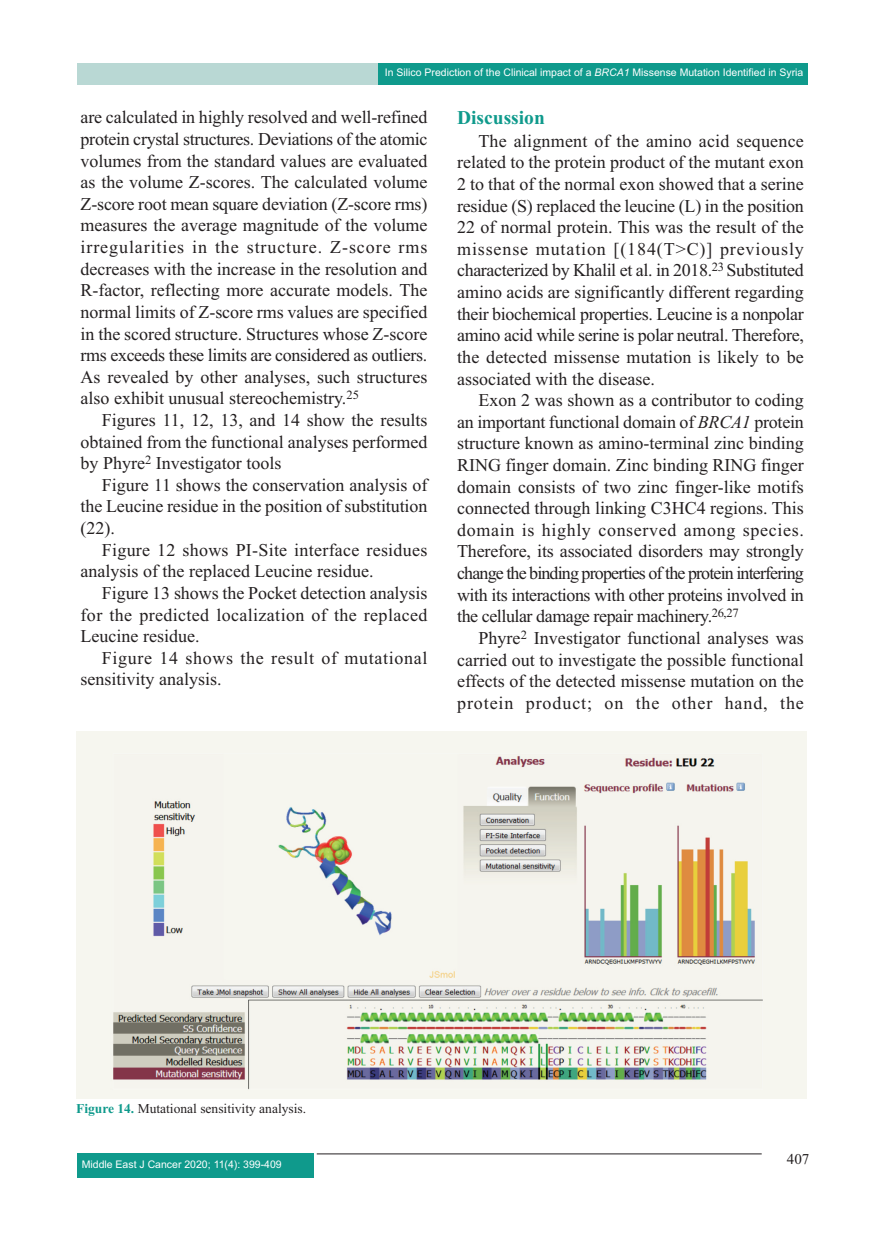
<style>
.page{position:relative;width:893px;height:1234px;background:#fff}
.page>*{position:absolute;margin:0;border:0;box-sizing:border-box;transform-origin:0 0}
.t1{font:700 19.5px "Times New Roman";color:#0f9a8c}
.t2{font:18px/21.6px "Times New Roman";color:#231f20;text-align:justify}
.t3{font:18px/21.6px "Times New Roman";letter-spacing:.035em;color:#231f20}
.t4{font:15px "Times New Roman";color:#231f20}
.t5{font:13.5px "Times New Roman";color:#231f20}
.t6{font:10.5px "Arial";color:#fff}
.s1{font-style:italic}
.s2{font-weight:700;color:#0f9a8c}
</style>
<div class="page">
<div style="left:78px;top:64px;width:730px;height:21px;background:#b9d8d4"></div>
<div style="left:378px;top:64px;width:430px;height:21px;background:#0f9a8c"></div>
<hr style="left:317px;top:1153px;width:445px;height:1px;background:#231f20">
<div style="left:77px;top:1153px;width:236px;height:24px;background:#0f9a8c"></div>
<img style="left:77px;top:731px;width:730px;height:367px">
<p class="t6" style="left:385px;top:68px;width:420px">In Silico Prediction of the Clinical impact of a <span class="s1">BRCA1</span> Missense Mutation Identified in Syria</p>
<p class="t2" style="left:81px;top:108px;width:348px">are calculated in highly resolved and well-refined protein crystal structures. Deviations of the atomic volumes from the standard values are evaluated as the volume Z-scores. The calculated volume Z-score root mean square deviation (Z-score rms) measures the average magnitude of the volume irregularities in the structure. Z-score rms decreases with the increase in the resolution and R-factor, reflecting more accurate models. The normal limits of Z-score rms values are specified in the scored structure. Structures whose Z-score rms exceeds these limits are considered as outliers.<br>As revealed by other analyses, such structures also exhibit unusual stereochemistry.<sup>25</sup></p>
<p class="t2" style="left:81px;top:411px;width:348px;text-indent:21px">Figures 11, 12, 13, and 14 show the results obtained from the functional analyses performed by Phyre<sup>2</sup> Investigator tools</p>
<p class="t2" style="left:81px;top:475px;width:348px;text-indent:21px">Figure 11 shows the conservation analysis of the Leucine residue in the position of substitution (22).</p>
<p class="t2" style="left:81px;top:540px;width:348px;text-indent:21px">Figure 12 shows PI-Site interface residues analysis of the replaced Leucine residue.</p>
<p class="t2" style="left:81px;top:583px;width:348px;text-indent:21px">Figure 13 shows the Pocket detection analysis for the predicted localization of the replaced Leucine residue.</p>
<p class="t3" style="left:81px;top:648px;width:348px;text-indent:21px">Figure 14 shows the result of mutational sensitivity analysis.</p>
<p class="t1" style="left:457px;top:111px;width:89px">Discussion</p>
<p class="t2" style="left:457px;top:132px;width:348px;text-indent:21px">The alignment of the amino acid sequence related to the protein product of the mutant exon 2 to that of the normal exon showed that a serine residue (S) replaced the leucine (L) in the position 22 of normal protein. This was the result of the missense mutation [(184(T&gt;C)] previously characterized by Khalil et al. in 2018.<sup>23</sup> Substituted amino acids are significantly different regarding their biochemical properties. Leucine is a nonpolar amino acid while serine is polar neutral. Therefore, the detected missense mutation is likely to be associated with the disease.</p>
<p class="t2" style="left:457px;top:391px;width:348px;text-indent:21px">Exon 2 was shown as a contributor to coding an important functional domain of <span class="s1">BRCA1</span> protein structure known as amino-terminal zinc binding RING finger domain. Zinc binding RING finger domain consists of two zinc finger-like motifs connected through linking C3HC4 regions. This domain is highly conserved among species.<br>Therefore, its associated disorders may strongly change the binding properties of the protein interfering with its interactions with other proteins involved in the cellular damage repair machinery.<sup>26,27</sup></p>
<p class="t2" style="left:457px;top:628px;width:348px;text-indent:21px">Phyre<sup>2</sup> Investigator functional analyses was carried out to investigate the possible functional effects of the detected missense mutation on the protein product; on the other hand, the</p>
<p class="t5" style="left:76px;top:1102px;width:232px"><span class="s2">Figure 14.</span> Mutational sensitivity analysis.</p>
<p class="t6" style="left:82px;top:1160px;width:201px">Middle East J Cancer 2020; 11(4): 399-409</p>
<p class="t4" style="left:787px;top:1152px;width:24px">407</p>
</div>
